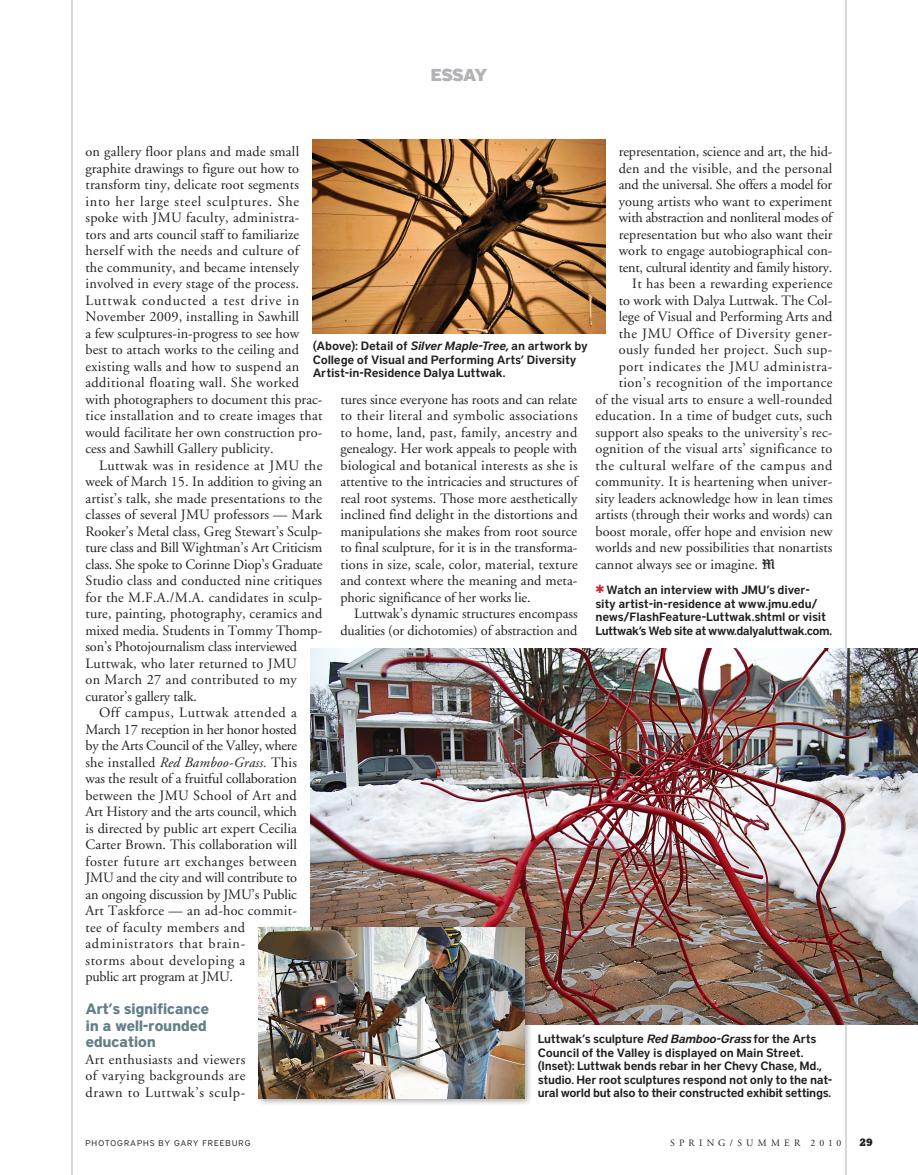
<style>
.page{position:relative;width:918px;height:1175px;background:#fff}
.page>*{position:absolute;margin:0;border:0;box-sizing:border-box;transform-origin:0 0}
.Caption_black{font:900 17.25px "District";letter-spacing:-.07em;color:#b2b3b7}
.Dept_text_garamond{font:700 15px/16.5px "District";letter-spacing:-.035em;color:#648089}
.Dept_text_garamond-2{font:14.25px/16.5px "Adobe Garamond";letter-spacing:.01em;color:#231f20}
.Dept_text_garamond-3{font:14.25px/16.5px "Adobe Garamond";letter-spacing:-.01em;color:#231f20;text-align:right}
.Dept_text_garamond-4{font:14.25px "Adobe Garamond";letter-spacing:.035em;color:#231f20}
.Dept_text_garamond-5{font:14.25px "Adobe Garamond";letter-spacing:.03em;color:#231f20}
.Dept_text_garamond-6{font:14.25px "Adobe Garamond";letter-spacing:.045em;color:#231f20}
.Dept_text_garamond-7{font:14.25px "Adobe Garamond";letter-spacing:.04em;color:#231f20}
.Caption_black-2{font:12px/13.5px "District Demi";letter-spacing:-.025em;color:#231f20}
.t1{font:800 10.5px "Stymie BT";color:#231f20}
.t2{font:9.75px "Adobe Garamond";letter-spacing:.425em;color:#231f20}
.Photo_Credit{font:8.25px "District";letter-spacing:.13em;color:#231f20}
.s1{font-style:italic}
.s2{font-family:"Goudy Text";font-size:13.5px}
.s3{color:#d1232a}
</style>
<div class="page">
<hr style="left:72px;top:0;width:1px;height:1174px;background:#b2b3b7">
<hr style="left:846px;top:0;width:1px;height:1174px;background:#b2b3b7">
<img style="left:310px;top:648px;width:608px;height:376px">
<div style="left:256px;top:923px;width:276px;height:182px;background:#231f20;opacity:.36"></div>
<img style="left:259px;top:927px;width:265px;height:171px">
<img style="left:313px;top:139px;width:292px;height:194px">
<p class="Caption_black" style="left:430px;top:64px;width:59px">ESSAY</p>
<p class="Dept_text_garamond-2" style="left:86px;top:144px;width:239px">on gallery floor plans and made small graphite drawings to figure out how to transform tiny, delicate root segments into her large steel sculptures. She spoke with JMU faculty, administra&shy;tors and arts council staff to familiarize herself with the needs and culture of<br>the community, and became intensely involved in every stage of the process.<br>Luttwak conducted a test drive in November 2009, installing in Sawhill<br>a few sculptures-in-progress to see how best to attach works to the ceiling and existing walls and how to suspend an additional floating wall. She worked with photographers to document this prac&shy;tice installation and to create images that would facilitate her own construction pro&shy;cess and Sawhill Gallery publicity.</p>
<p class="Dept_text_garamond-2" style="left:86px;top:457px;width:239px;text-indent:14px">Luttwak was in residence at JMU the week of March 15. In addition to giving an artist’s talk, she made presentations to the classes of several JMU professors — Mark Rooker’s Metal class, Greg Stewart’s Sculp&shy;ture class and Bill Wightman’s Art Criticism class. She spoke to Corinne Diop’s Graduate Studio class and conducted nine critiques for the M.F.A./M.A. candidates in sculp&shy;ture, painting, photography, ceramics and mixed media. Students in Tommy Thomp&shy;son’s Photojournalism class interviewed Luttwak, who later returned to JMU<br>on March 27 and contributed to my curator’s gallery talk.</p>
<p class="Dept_text_garamond-2" style="left:86px;top:705px;width:213px;text-indent:14px">Off campus, Luttwak attended a March 17 reception in her honor hosted by the Arts Council of the Valley, where she installed <span class="s1">Red Bamboo-Grass.</span> This was the result of a fruitful collaboration between the JMU School of Art and Art History and the arts council, which is directed by public art expert Cecilia Carter Brown. This collaboration will foster future art exchanges between JMU and the city and will contribute to an ongoing discussion by JMU’s Public Art Taskforce — an ad-hoc commit&shy;tee of faculty members and administrators that brain-<br>storms about developing a<br>public art program at JMU.</p>
<p class="Dept_text_garamond" style="left:86px;top:1000px;width:125px">Art’s significance in a well-rounded education</p>
<p class="Dept_text_garamond-2" style="left:86px;top:1051px;width:161px;text-align:justify">Art enthusiasts and viewers of varying backgrounds are drawn to Luttwak’s sculp-</p>
<p class="Dept_text_garamond-2" style="left:619px;top:144px;width:215px;text-align:justify">representation, science and art, the hid&shy;den and the visible, and the personal and the universal. She offers a model for young artists who want to experiment with abstraction and nonliteral modes of representation but who also want their work to engage autobiographical con&shy;tent, cultural identity and family history.</p>
<p class="Dept_text_garamond-2" style="left:632px;top:276px;width:202px">It has been a rewarding experience</p>
<p class="Dept_text_garamond-2" style="left:619px;top:292px;width:215px">to work with Dalya Luttwak. The Col-</p>
<p class="Dept_text_garamond-2" style="left:619px;top:309px;width:215px">lege of Visual and Performing Arts and</p>
<p class="Dept_text_garamond-7" style="left:619px;top:325px;width:215px">the JMU Office of Diversity gener-</p>
<p class="Dept_text_garamond-4" style="left:619px;top:342px;width:215px">ously funded her project. Such sup-</p>
<p class="Dept_text_garamond-4" style="left:619px;top:358px;width:215px">port indicates the JMU administra-</p>
<p class="Dept_text_garamond-5" style="left:619px;top:375px;width:215px">tion’s recognition of the importance</p>
<p class="Dept_text_garamond-2" style="left:596px;top:391px;width:239px">of the visual arts to ensure a well-rounded</p>
<p class="Dept_text_garamond-2" style="left:596px;top:408px;width:239px">education. In a time of budget cuts, such</p>
<p class="Dept_text_garamond-2" style="left:596px;top:424px;width:239px">support also speaks to the university’s rec-</p>
<p class="Dept_text_garamond-2" style="left:596px;top:441px;width:238px">ognition of the visual arts’ significance to</p>
<p class="Dept_text_garamond-6" style="left:596px;top:457px;width:239px">the cultural welfare of the campus and</p>
<p class="Dept_text_garamond-2" style="left:596px;top:474px;width:239px">community. It is heartening when univer-</p>
<p class="Dept_text_garamond-2" style="left:596px;top:490px;width:239px">sity leaders acknowledge how in lean times</p>
<p class="Dept_text_garamond-2" style="left:596px;top:507px;width:239px">artists (through their works and words) can</p>
<p class="Dept_text_garamond-2" style="left:596px;top:523px;width:239px">boost morale, offer hope and envision new</p>
<p class="Dept_text_garamond-2" style="left:596px;top:540px;width:238px">worlds and new possibilities that nonartists</p>
<p class="Dept_text_garamond-2" style="left:596px;top:556px;width:181px">cannot always see or imagine. <span class="s2">M</span></p>
<p class="Caption_black-2" style="left:596px;top:583px;width:238px"><span class="s3">✱</span> Watch an interview with JMU’s diver&shy;sity artist-in-residence at www.jmu.edu/ news/FlashFeature-Luttwak.shtml or visit Luttwak’s Web site at www.dalyaluttwak.com.</p>
<p class="Caption_black-2" style="left:313px;top:339px;width:277px">(Above): Detail of <span class="s1">Silver Maple-Tree,</span> an artwork by<br>College of Visual and Performing Arts’ Diversity<br>Artist-in-Residence Dalya Luttwak.</p>
<p class="Dept_text_garamond-2" style="left:340px;top:391px;width:239px;text-align:justify">tures since everyone has roots and can relate to their literal and symbolic associations to home, land, past, family, ancestry and genealogy. Her work appeals to people with biological and botanical interests as she is attentive to the intricacies and structures of real root systems. Those more aesthetically inclined find delight in the distortions and manipulations she makes from root source to final sculpture, for it is in the transforma&shy;tions in size, scale, color, material, texture and context where the meaning and meta&shy;phoric significance of her works lie.</p>
<p class="Dept_text_garamond-3" style="left:340px;top:606px;width:239px">Luttwak’s dynamic structures encompass dualities (or dichotomies) of abstraction and</p>
<p class="Caption_black-2" style="left:538px;top:1032px;width:296px">Luttwak’s sculpture <span class="s1">Red Bamboo-Grass</span> for the Arts Council of the Valley is displayed on Main Street. (Inset): Luttwak bends rebar in her Chevy Chase, Md., studio. Her root sculptures respond not only to the nat&shy;ural world but also to their constructed exhibit settings.</p>
<p class="Photo_Credit" style="left:86px;top:1138px;width:166px">PHOTOGRAPHS BY GARY FREEBURG</p>
<p class="t2" style="left:670px;top:1138px;width:173px">SPRING/SUMMER 2010</p>
<p class="t1" style="left:859px;top:1136px;width:15px">29</p>
</div>
